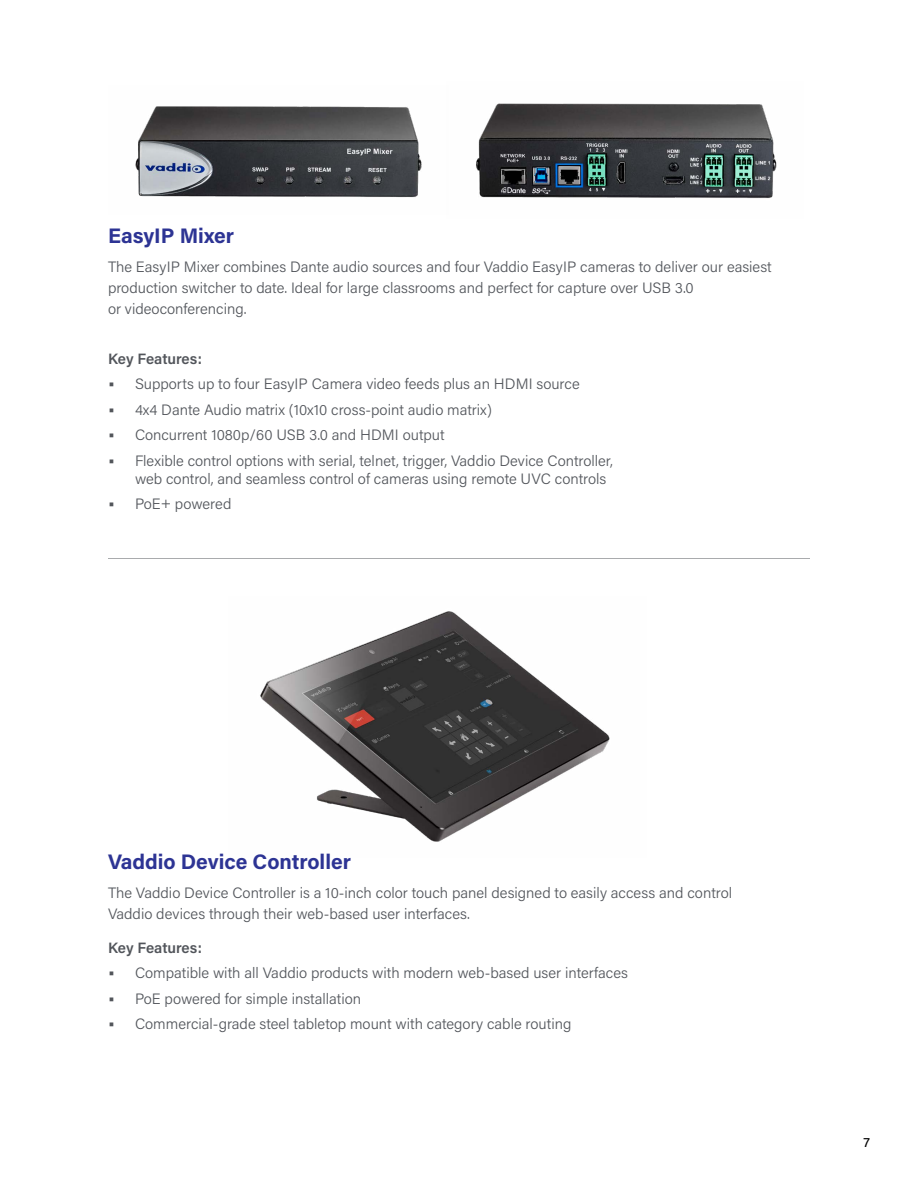
<style>
.page{position:relative;width:918px;height:1188px;background:#fff}
.page>*{position:absolute;margin:0;border:0;box-sizing:border-box;transform-origin:0 0}
.t1{font:700 21px "Acumin Pro";color:#2d3494}
.t2{font:300 15px/21px "Acumin Pro";color:#52555b}
.t3{font:600 15px "Acumin Pro";color:#52555b}
.t4{font:500 13.5px "Acumin Pro";color:#000}
.s1{font-weight:500;font-size:18px}
</style>
<div class="page">
<img style="left:260px;top:611px;width:350px;height:231px">
<hr style="left:108px;top:558px;width:702px;height:1px;background:#52555b">
<img style="left:135px;top:106px;width:287px;height:92px">
<img style="left:476px;top:103px;width:301px;height:95px">
<h1 class="t1" style="left:108px;top:221px;width:128px">EasyIP Mixer</h1>
<p class="t2" style="left:108px;top:255px;width:665px">The EasyIP Mixer combines Dante audio sources and four Vaddio EasyIP cameras to deliver our easiest production switcher to date. Ideal for large classrooms and perfect for capture over USB 3.0<br>or videoconferencing.</p>
<p class="t3" style="left:108px;top:348px;width:95px">Key Features:</p>
<p class="t2" style="left:108px;top:373px;width:473px"><span class="s1">•</span> Supports up to four EasyIP Camera video feeds plus an HDMI source</p>
<p class="t2" style="left:108px;top:399px;width:386px"><span class="s1">•</span> 4x4 Dante Audio matrix (10x10 cross-point audio matrix)</p>
<p class="t2" style="left:108px;top:424px;width:338px"><span class="s1">•</span> Concurrent 1080p/60 USB 3.0 and HDMI output</p>
<p class="t2" style="left:135px;top:451px;width:480px;line-height:18px;text-indent:-27px"><span class="s1">•</span> Flexible control options with serial, telnet, trigger, Vaddio Device Controller, web control, and seamless control of cameras using remote UVC controls</p>
<p class="t2" style="left:108px;top:493px;width:125px"><span class="s1">•</span> PoE+ powered</p>
<h1 class="t1" style="left:108px;top:847px;width:245px">Vaddio Device Controller</h1>
<p class="t2" style="left:108px;top:881px;width:626px">The Vaddio Device Controller is a 10-inch color touch panel designed to easily access and control<br>Vaddio devices through their web-based user interfaces.</p>
<p class="t3" style="left:108px;top:937px;width:95px">Key Features:</p>
<p class="t2" style="left:108px;top:962px;width:522px"><span class="s1">•</span> Compatible with all Vaddio products with modern web-based user interfaces</p>
<p class="t2" style="left:108px;top:987px;width:255px"><span class="s1">•</span> PoE powered for simple installation</p>
<p class="t2" style="left:108px;top:1013px;width:465px"><span class="s1">•</span> Commercial-grade steel tabletop mount with category cable routing</p>
<p class="t4" style="left:864px;top:1132px;width:8px">7</p>
</div>
